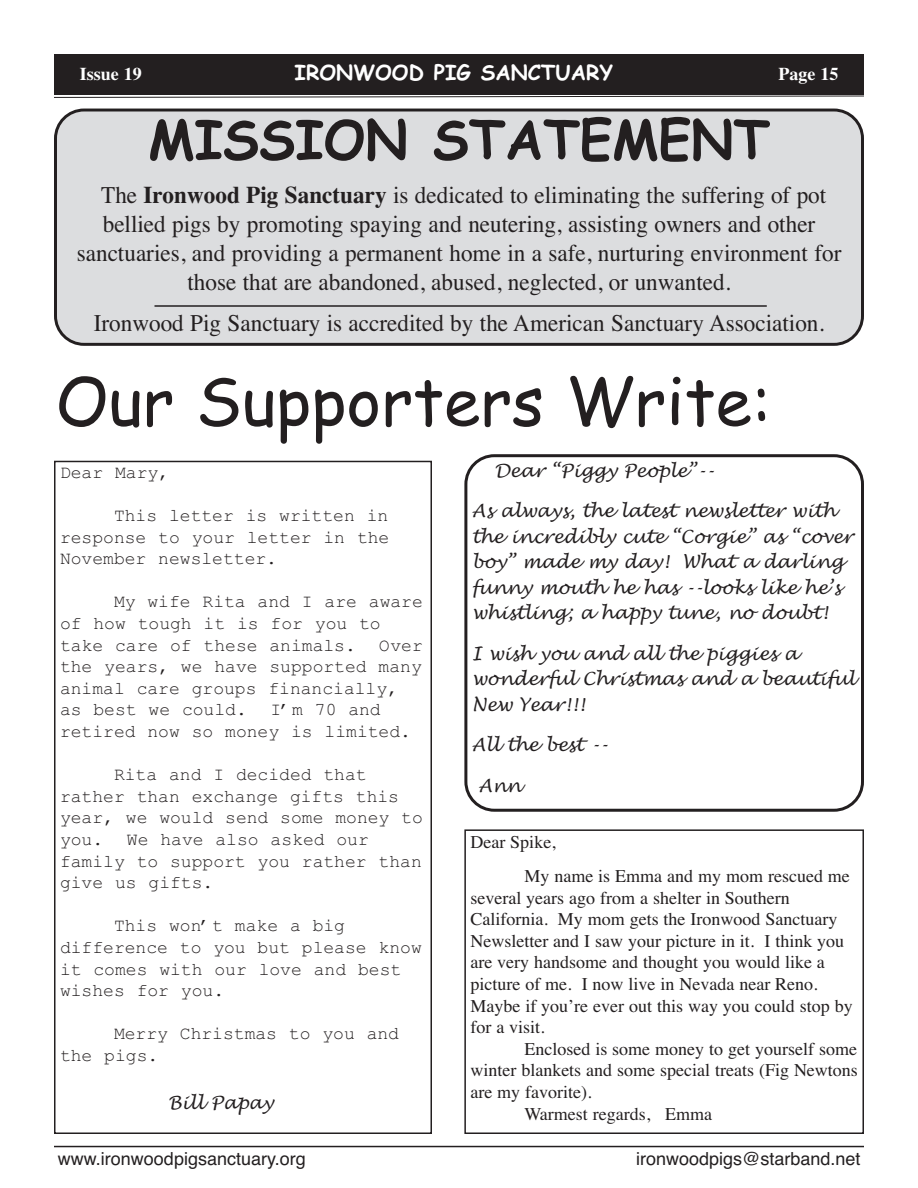
<style>
.page{position:relative;width:918px;height:1188px;background:#fff}
.page>*{position:absolute;margin:0;border:0;box-sizing:border-box;transform-origin:0 0}
.t1{font:66px "Comic Sans MS";color:#231f20}
.t2{font:700 54px "Comic Sans MS";color:#231f20}
.t3{font:24px/28.8px "Times";color:#231f20;text-align:center}
.t4{font:700 21px "Comic Sans MS";color:#fff}
.t5{font:18px/21.6px "Courier";color:#231f20}
.t6{font:18px/21.6px "Times";color:#231f20}
.t7{font:italic 18px/25.5px "Lucida Handwriting";color:#231f20}
.t8{font:18px "Helvetica";color:#231f20}
.t9{font:700 18px "Times";color:#fff}
.s1{font-weight:700}
</style>
<div class="page">
<div style="left:54px;top:109px;width:810px;height:237px;background:#dcdddf"></div>
<div style="left:54px;top:54px;width:810px;height:40px;background:#231f20"></div>
<svg style="left:54px;top:96px;width:810px;height:2px"></svg>
<hr style="left:154px;top:305px;width:613px;height:2px;background:#231f20">
<hr style="left:54px;top:1146px;width:810px;height:1px;background:#231f20">
<svg style="left:464px;top:454px;width:400px;height:358px"></svg>
<div style="left:54px;top:461px;width:378px;height:673px;border:2px solid #231f20"></div>
<div style="left:464px;top:829px;width:400px;height:305px;border:2px solid #231f20"></div>
<p class="t9" style="left:80px;top:63px;width:63px">Issue 19</p>
<p class="t4" style="left:295px;top:60px;width:320px">IRONWOOD PIG SANCTUARY</p>
<p class="t9" style="left:779px;top:63px;width:61px">Page 15</p>
<h2 class="t2" style="left:148px;top:109px;width:623px">MISSION STATEMENT</h2>
<p class="t3" style="left:77px;top:180px;width:766px">The <span class="s1">Ironwood Pig Sanctuary</span> is dedicated to eliminating the suffering of pot bellied pigs by promoting spaying and neutering, assisting owners and other sanctuaries, and providing a permanent home in a safe, nurturing environment for those that are abandoned, abused, neglected, or unwanted.</p>
<h3 class="t3" style="left:94px;top:308px;width:732px">Ironwood Pig Sanctuary is accredited by the American Sanctuary Association.</h3>
<h1 class="t1" style="left:56px;top:364px;width:718px">Our Supporters Write:</h1>
<p class="t7" style="left:494px;top:458px;width:221px">Dear “Piggy People”--</p>
<p class="t7" style="left:472px;top:499px;width:382px">As always, the latest newsletter with the incredibly cute “Corgie” as “cover boy” made my day! What a darling funny mouth he has --looks like he’s whistling; a happy tune, no doubt!</p>
<p class="t7" style="left:472px;top:641px;width:385px">I wish you and all the piggies a wonderful Christmas and a beautiful<br>New Year!!!</p>
<p class="t7" style="left:472px;top:732px;width:137px">All the best --</p>
<p class="t7" style="left:478px;top:773px;width:44px">Ann</p>
<p class="t5" style="left:60px;top:461px;width:111px">Dear Mary,</p>
<p class="t5" style="left:60px;top:504px;width:331px;text-align:justify;text-indent:54px">This letter is written in response to your letter in the November newsletter.</p>
<p class="t5" style="left:60px;top:590px;width:364px;text-indent:54px">My wife Rita and I are aware of how tough it is for you to take care of these animals.</p>
<p class="t5" style="left:60px;top:634px;width:364px;text-indent:320px">Over the years, we have supported many animal care groups financially, as best we could.</p>
<p class="t5" style="left:60px;top:698px;width:353px;text-indent:211px">I’m 70 and retired now so money is limited.</p>
<p class="t5" style="left:60px;top:763px;width:364px;text-indent:54px">Rita and I decided that rather than exchange gifts this year, we would send some money to you.</p>
<p class="t5" style="left:60px;top:828px;width:363px;text-indent:67px">We have also asked our family to support you rather than give us gifts.</p>
<p class="t5" style="left:60px;top:914px;width:363px;text-indent:54px">This won’t make a big difference to you but please know it comes with our love and best wishes for you.</p>
<p class="t5" style="left:60px;top:1022px;width:341px;text-indent:54px">Merry Christmas to you and the pigs.</p>
<p class="t7" style="left:168px;top:1090px;width:107px">Bill Papay</p>
<p class="t6" style="left:524px;top:824px;width:327px;line-height:34.2px;text-indent:-54px">Dear Spike,<br>My name is Emma and my mom rescued me</p>
<p class="t6" style="left:470px;top:887px;width:384px">several years ago from a shelter in Southern California. My mom gets the Ironwood Sanctuary Newsletter and I saw your picture in it. I think you are very handsome and thought you would like a picture of me. I now live in Nevada near Reno.<br>Maybe if you’re ever out this way you could stop by for a visit.</p>
<p class="t6" style="left:524px;top:1038px;width:334px">Enclosed is some money to get yourself some</p>
<p class="t6" style="left:470px;top:1059px;width:389px">winter blankets and some special treats (Fig Newtons</p>
<p class="t6" style="left:470px;top:1081px;width:123px">are my favorite).</p>
<p class="t6" style="left:524px;top:1103px;width:189px">Warmest regards, Emma</p>
<p class="t8" style="left:58px;top:1148px;width:249px">www.ironwoodpigsanctuary.org</p>
<p class="t8" style="left:636px;top:1148px;width:226px">ironwoodpigs@starband.net</p>
</div>
